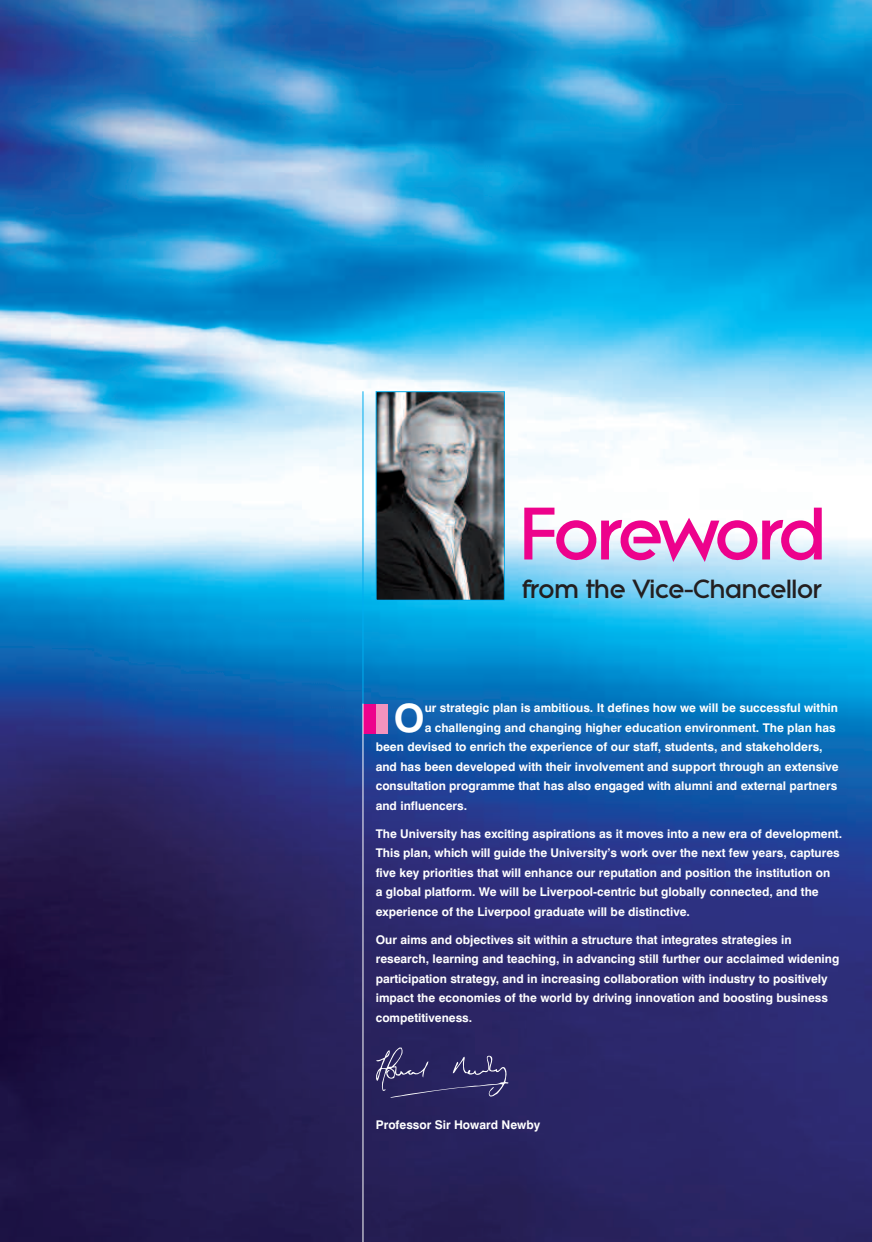
<style>
.page{position:relative;width:872px;height:1242px;background:#fff}
.page>*{position:absolute;margin:0;border:0;box-sizing:border-box;transform-origin:0 0}
.t1{font:800 72px "Litera";letter-spacing:-.045em;color:#ed028c}
.t2{font:700 39.15px "Swiss 721 BT";color:#fff}
.t3{font:800 25.5px "Litera";letter-spacing:-.01em;color:#231f20}
.t4{font:700 12px/19.5px "Swiss 721 BT";color:#fff}
</style>
<div class="page">
<img style="left:0;top:0;width:872px;height:1242px">
<img style="left:378px;top:393px;width:125px;height:205px">
<div style="left:376px;top:391px;width:129px;height:209px;border:1px solid #00aeef"></div>
<hr style="left:363px;top:391px;width:1px;height:314px;background:#00aeef">
<div style="left:363px;top:703px;width:25px;height:30px;background:#f393be"></div>
<div style="left:363px;top:703px;width:13px;height:30px;background:#ed028c"></div>
<hr style="left:363px;top:703px;width:1px;height:539px;background:#fff">
<svg style="left:376px;top:1047px;width:132px;height:50px;background:#39346b"></svg>
<h1 class="t1" style="left:520px;top:492px;width:307px">Foreword</h1>
<h3 class="t3" style="left:522px;top:574px;width:300px">from the Vice-Chancellor</h3>
<h2 class="t2" style="left:394px;top:703px;width:32px">O</h2>
<p class="t4" style="left:425px;top:699px;width:415px">ur strategic plan is ambitious. It defines how we will be successful within</p>
<p class="t4" style="left:425px;top:719px;width:412px">a challenging and changing higher education environment. The plan has</p>
<p class="t4" style="left:376px;top:738px;width:448px">been devised to enrich the experience of our staff, students, and stakeholders,</p>
<p class="t4" style="left:376px;top:758px;width:464px">and has been developed with their involvement and support through an extensive</p>
<p class="t4" style="left:376px;top:777px;width:463px">consultation programme that has also engaged with alumni and external partners</p>
<p class="t4" style="left:376px;top:797px;width:93px">and influencers.</p>
<p class="t4" style="left:376px;top:825px;width:468px">The University has exciting aspirations as it moves into a new era of development.<br>This plan, which will guide the University’s work over the next few years, captures five key priorities that will enhance our reputation and position the institution on<br>a global platform. We will be Liverpool-centric but globally connected, and the experience of the Liverpool graduate will be distinctive.</p>
<p class="t4" style="left:376px;top:931px;width:465px">Our aims and objectives sit within a structure that integrates strategies in research, learning and teaching, in advancing still further our acclaimed widening participation strategy, and in increasing collaboration with industry to positively impact the economies of the world by driving innovation and boosting business competitiveness.</p>
<p class="t4" style="left:376px;top:1116px;width:166px">Professor Sir Howard Newby</p>
</div>
